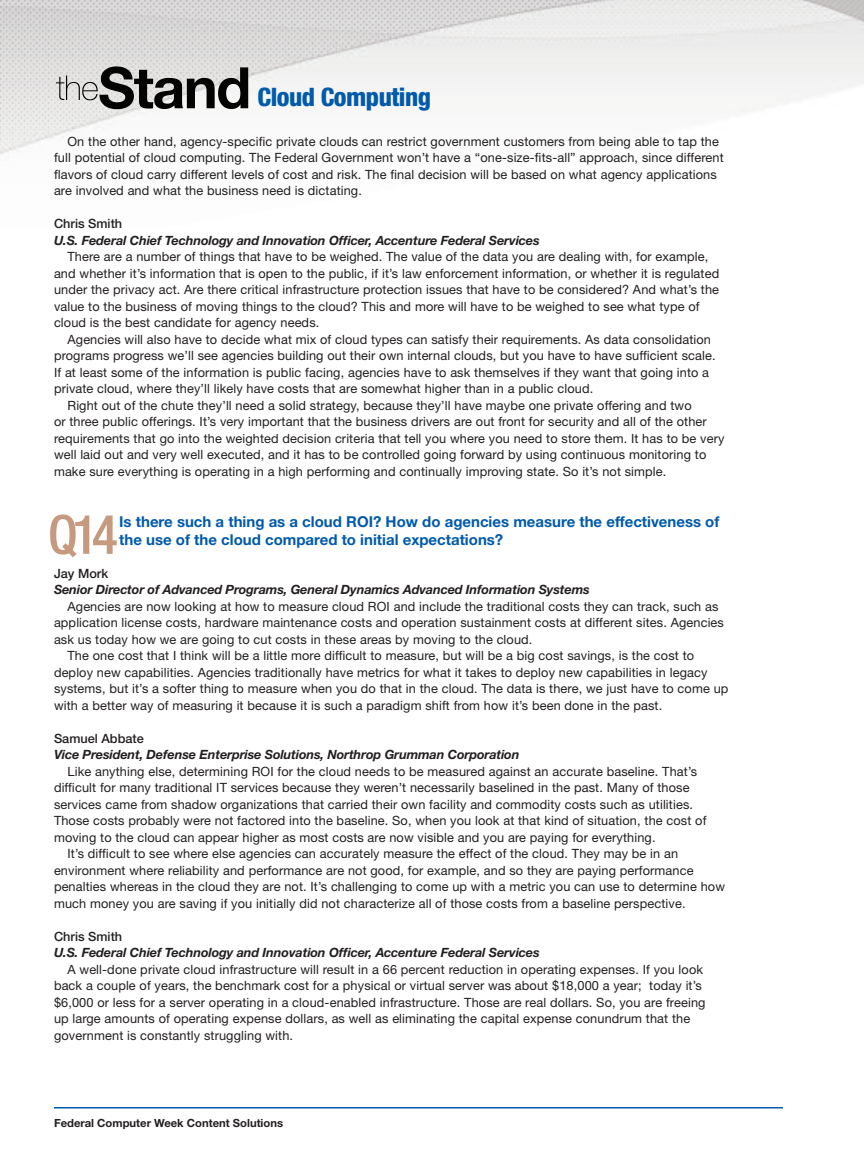
<style>
.page{position:relative;width:864px;height:1161px;background:#fff}
.page>*{position:absolute;margin:0;border:0;box-sizing:border-box;transform-origin:0 0}
.t1{font:500 condensed 54px "Helvetica Neue LT Std";color:#c69a7f}
.t2{font:800 condensed 25.5px "Helvetica Neue LT Std";letter-spacing:-.02em;color:#015aaa}
.Question{font:700 15px/18px "Helvetica Neue LT Std";color:#015aaa}
.Answer_Indent{font:12.75px/16.5px "Helvetica Neue LT Std";letter-spacing:.01em;color:#231f20}
.Answer_Indent-2{font:italic 700 12.75px "Helvetica Neue LT Std";letter-spacing:-.01em;color:#231f20}
.Answer_Indent-3{font:500 12.75px "Helvetica Neue LT Std";color:#231f20}
.Answer_Indent-4{font:700 11.25px "Helvetica Neue LT Std";color:#231f20}
</style>
<div class="page">
<img style="left:0;top:0;width:864px;height:155px">
<hr style="left:54px;top:1107px;width:729px;height:1px;background:#015aaa">
<img style="left:99px;top:67px;width:31px;height:42px">
<img style="left:101px;top:66px;width:14px;height:23px">
<p class="t2" style="left:258px;top:81px;width:175px">Cloud Computing</p>
<p class="Answer_Indent" style="left:54px;top:133px;width:671px;text-indent:14px">On the other hand, agency-specific private clouds can restrict government customers from being able to tap the full potential of cloud computing. The Federal Government won’t have a “one-size-fits-all” approach, since different flavors of cloud carry different levels of cost and risk. The final decision will be based on what agency applications are involved and what the business need is dictating.</p>
<p class="Answer_Indent-3" style="left:54px;top:216px;width:70px">Chris Smith</p>
<p class="Answer_Indent-2" style="left:54px;top:232px;width:487px">U.S. Federal Chief Technology and Innovation Officer, Accenture Federal Services</p>
<p class="Answer_Indent" style="left:54px;top:248px;width:667px;text-indent:14px">There are a number of things that have to be weighed. The value of the data you are dealing with, for example, and whether it’s information that is open to the public, if it’s law enforcement information, or whether it is regulated under the privacy act. Are there critical infrastructure protection issues that have to be considered? And what’s the value to the business of moving things to the cloud? This and more will have to be weighed to see what type of cloud is the best candidate for agency needs.</p>
<p class="Answer_Indent" style="left:54px;top:331px;width:663px;text-indent:14px">Agencies will also have to decide what mix of cloud types can satisfy their requirements. As data consolidation programs progress we’ll see agencies building out their own internal clouds, but you have to have sufficient scale.<br>If at least some of the information is public facing, agencies have to ask themselves if they want that going into a private cloud, where they’ll likely have costs that are somewhat higher than in a public cloud.</p>
<p class="Answer_Indent" style="left:54px;top:397px;width:672px;text-indent:14px">Right out of the chute they’ll need a solid strategy, because they’ll have maybe one private offering and two<br>or three public offerings. It’s very important that the business drivers are out front for security and all of the other requirements that go into the weighted decision criteria that tell you where you need to store them. It has to be very well laid out and very well executed, and it has to be controlled going forward by using continuous monitoring to make sure everything is operating in a high performing and continually improving state. So it’s not simple.</p>
<p class="Question" style="left:119px;top:512px;width:602px">Is there such a thing as a cloud ROI? How do agencies measure the effectiveness of the use of the cloud compared to initial expectations?</p>
<p class="Answer_Indent-3" style="left:54px;top:565px;width:56px">Jay Mork</p>
<p class="Answer_Indent-2" style="left:54px;top:582px;width:537px">Senior Director of Advanced Programs, General Dynamics Advanced Information Systems</p>
<p class="Answer_Indent" style="left:54px;top:598px;width:671px;text-indent:14px">Agencies are now looking at how to measure cloud ROI and include the traditional costs they can track, such as application license costs, hardware maintenance costs and operation sustainment costs at different sites. Agencies ask us today how we are going to cut costs in these areas by moving to the cloud.</p>
<p class="Answer_Indent" style="left:54px;top:647px;width:676px;text-indent:14px">The one cost that I think will be a little more difficult to measure, but will be a big cost savings, is the cost to deploy new capabilities. Agencies traditionally have metrics for what it takes to deploy new capabilities in legacy systems, but it’s a softer thing to measure when you do that in the cloud. The data is there, we just have to come up with a better way of measuring it because it is such a paradigm shift from how it’s been done in the past.</p>
<p class="Answer_Indent-3" style="left:54px;top:730px;width:91px">Samuel Abbate</p>
<p class="Answer_Indent-2" style="left:54px;top:747px;width:467px">Vice President, Defense Enterprise Solutions, Northrop Grumman Corporation</p>
<p class="Answer_Indent" style="left:54px;top:763px;width:654px;text-indent:14px">Like anything else, determining ROI for the cloud needs to be measured against an accurate baseline. That’s difficult for many traditional IT services because they weren’t necessarily baselined in the past. Many of those services came from shadow organizations that carried their own facility and commodity costs such as utilities.<br>Those costs probably were not factored into the baseline. So, when you look at that kind of situation, the cost of moving to the cloud can appear higher as most costs are now visible and you are paying for everything.</p>
<p class="Answer_Indent" style="left:54px;top:845px;width:673px;text-indent:14px">It’s difficult to see where else agencies can accurately measure the effect of the cloud. They may be in an environment where reliability and performance are not good, for example, and so they are paying performance penalties whereas in the cloud they are not. It’s challenging to come up with a metric you can use to determine how much money you are saving if you initially did not characterize all of those costs from a baseline perspective.</p>
<p class="Answer_Indent-3" style="left:54px;top:928px;width:70px">Chris Smith</p>
<p class="Answer_Indent-2" style="left:54px;top:945px;width:487px">U.S. Federal Chief Technology and Innovation Officer, Accenture Federal Services</p>
<p class="Answer_Indent" style="left:54px;top:961px;width:653px;text-indent:14px">A well-done private cloud infrastructure will result in a 66 percent reduction in operating expenses. If you look back a couple of years, the benchmark cost for a physical or virtual server was about $18,000 a year; today it’s $6,000 or less for a server operating in a cloud-enabled infrastructure. Those are real dollars. So, you are freeing up large amounts of operating expense dollars, as well as eliminating the capital expense conundrum that the government is constantly struggling with.</p>
<p class="t1" style="left:48px;top:502px;width:72px">Q14</p>
<p class="Answer_Indent-4" style="left:54px;top:1116px;width:231px">Federal Computer Week Content Solutions</p>
</div>
